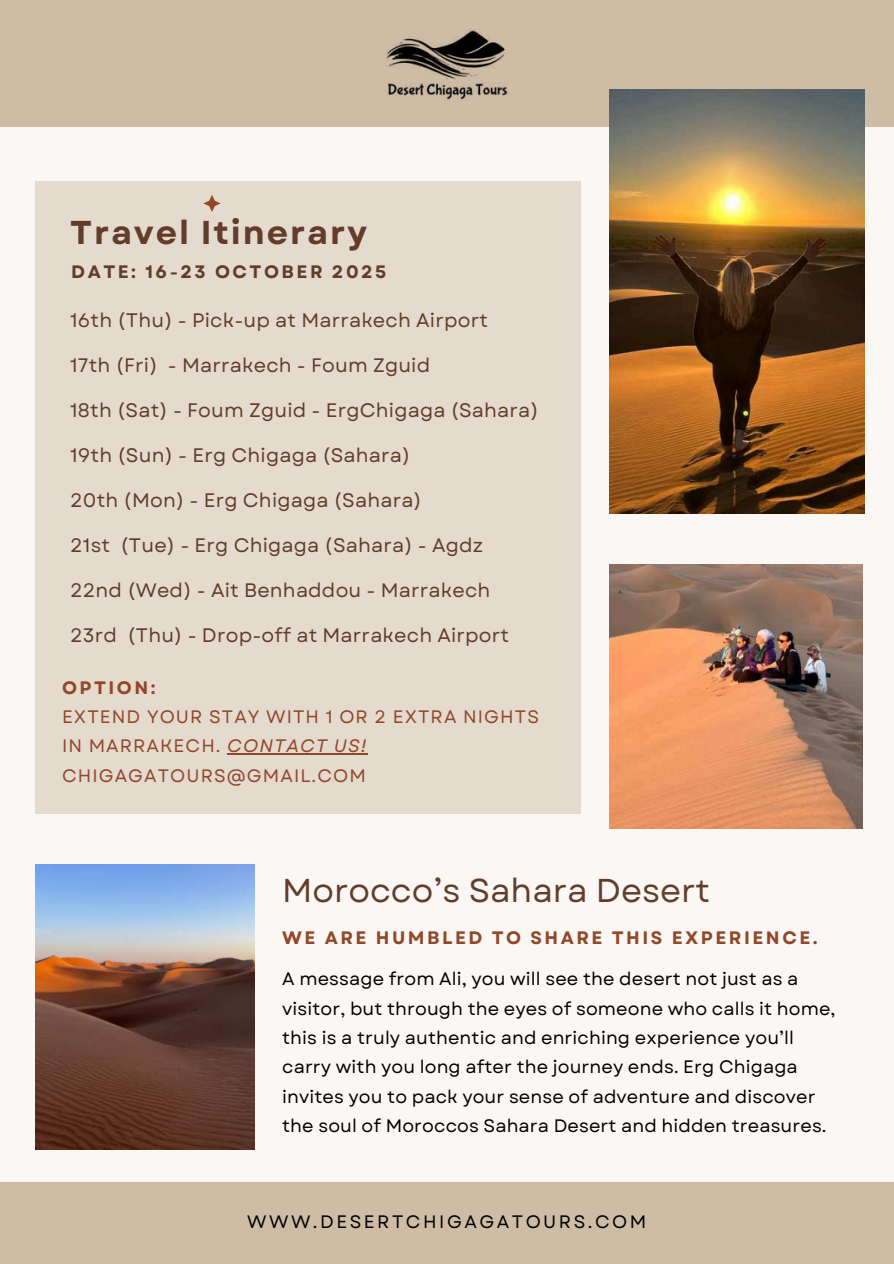
<style>
.page{position:relative;width:894px;height:1264px;background:#fff}
.page>*{position:absolute;margin:0;border:0;box-sizing:border-box;transform-origin:0 0}
.t1{font:33px "Garet";color:#623d29}
.t2{font:700 33px "Garet";letter-spacing:.06em;color:#623d29}
.t3{font:19.5px "Garet";letter-spacing:.01em;color:#623d29}
.t4{font:18px/29.2px "Garet";letter-spacing:.005em;color:#000}
.t5{font:18px/29.2px "Garet";letter-spacing:.06em;color:#914728}
.t6{font:700 18px "Garet";letter-spacing:.14em;color:#914728}
.t7{font:18px "Garet";letter-spacing:.14em;color:#000}
.t8{font:700 18px "Garet";letter-spacing:.14em;color:#623d29}
.s1{font-style:italic}
</style>
<div class="page">
<div style="left:0;top:0;width:893px;height:1263px;background:#faf7f5"></div>
<div style="left:0;top:0;width:893px;height:127px;background:#cebca5"></div>
<img style="left:36px;top:864px;width:218px;height:285px">
<div style="left:36px;top:181px;width:545px;height:633px;background:#e4dace"></div>
<img style="left:609px;top:89px;width:255px;height:424px">
<img style="left:609px;top:564px;width:253px;height:264px">
<svg style="left:203px;top:195px;width:17px;height:17px"></svg>
<img style="left:385px;top:30px;width:123px;height:70px">
<div style="left:0;top:1182px;width:893px;height:81px;background:#cebca5"></div>
<hr style="left:227px;top:753px;width:140px;height:1px;background:#914728">
<h1 class="t2" style="left:70px;top:212px;width:298px">Travel Itinerary</h1>
<p class="t8" style="left:71px;top:261px;width:316px">DATE: 16-23 OCTOBER 2025</p>
<p class="t3" style="left:70px;top:308px;width:419px">16th (Thu) - Pick-up at Marrakech Airport</p>
<p class="t3" style="left:70px;top:353px;width:361px">17th (Fri) - Marrakech - Foum Zguid</p>
<p class="t3" style="left:70px;top:398px;width:470px">18th (Sat) - Foum Zguid - ErgChigaga (Sahara)</p>
<p class="t3" style="left:70px;top:443px;width:342px">19th (Sun) - Erg Chigaga (Sahara)</p>
<p class="t3" style="left:70px;top:488px;width:353px">20th (Mon) - Erg Chigaga (Sahara)</p>
<p class="t3" style="left:70px;top:533px;width:414px">21st (Tue) - Erg Chigaga (Sahara) - Agdz</p>
<p class="t3" style="left:70px;top:578px;width:421px">22nd (Wed) - Ait Benhaddou - Marrakech</p>
<p class="t3" style="left:70px;top:623px;width:440px">23rd (Thu) - Drop-off at Marrakech Airport</p>
<p class="t6" style="left:62px;top:676px;width:95px">OPTION:</p>
<p class="t5" style="left:62px;top:702px;width:478px">EXTEND YOUR STAY WITH 1 OR 2 EXTRA NIGHTS<br>IN MARRAKECH. <span class="s1">CONTACT US!<br></span>CHIGAGATOURS@GMAIL.COM</p>
<h1 class="t1" style="left:282px;top:870px;width:429px">Morocco’s Sahara Desert</h1>
<p class="t6" style="left:282px;top:926px;width:537px">WE ARE HUMBLED TO SHARE THIS EXPERIENCE.</p>
<p class="t4" style="left:282px;top:965px;width:554px">A message from Ali, you will see the desert not just as a visitor, but through the eyes of someone who calls it home, this is a truly authentic and enriching experience you’ll carry with you long after the journey ends. Erg Chigaga invites you to pack your sense of adventure and discover the soul of Moroccos Sahara Desert and hidden treasures.</p>
<p class="t7" style="left:247px;top:1210px;width:400px">WWW.DESERTCHIGAGATOURS.COM</p>
</div>
